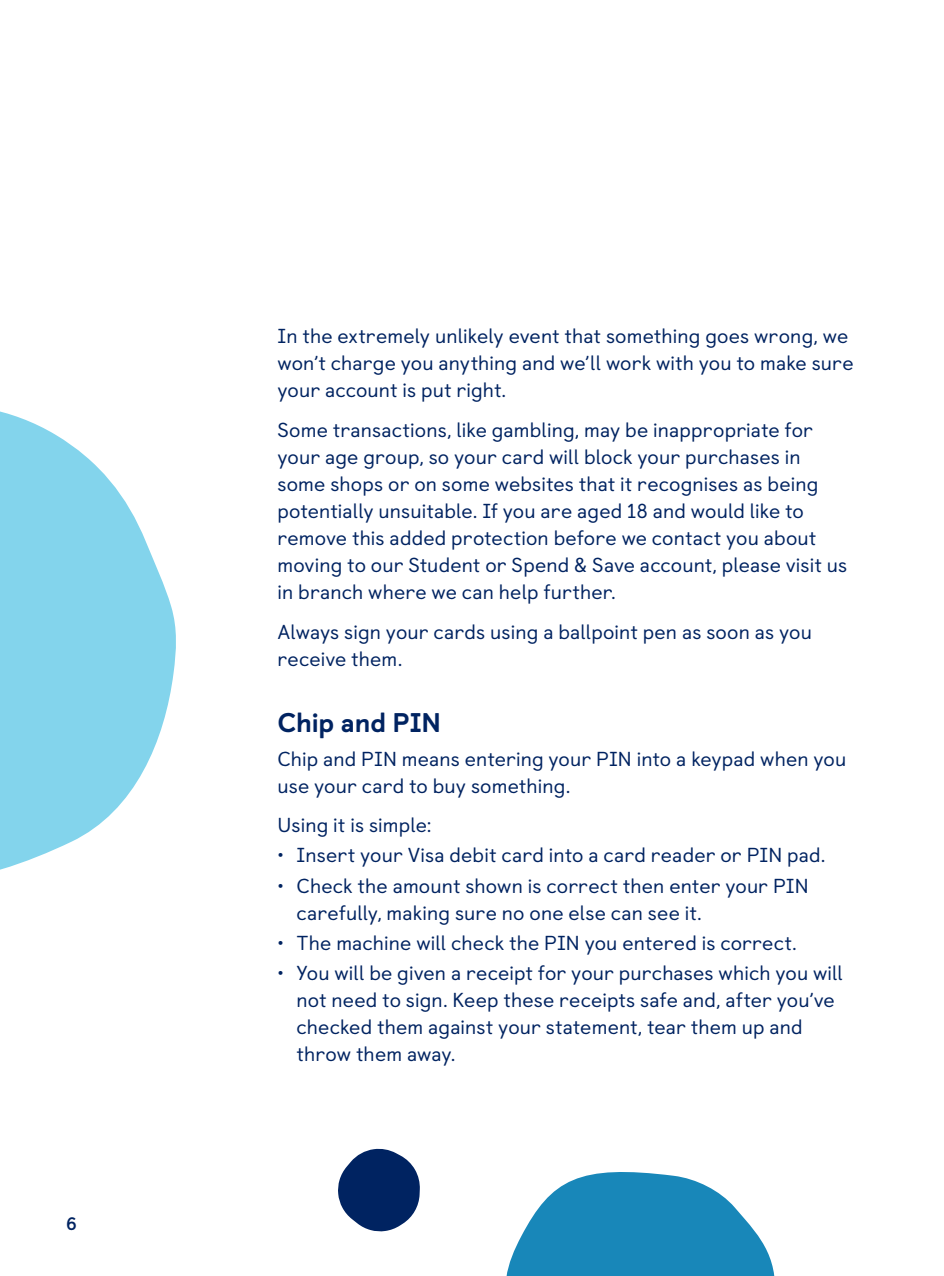
<style>
.page{position:relative;width:944px;height:1276px;background:#fff}
.page>*{position:absolute;margin:0;border:0;box-sizing:border-box;transform-origin:0 0}
.Body_text_9pt{font:800 27px "TSB Castledown";letter-spacing:-.005em;color:#002361}
.Body_text_9pt-2{font:20.25px/27px "TSB Castledown";letter-spacing:.005em;color:#002361}
.t1{font:700 18px "TSB Castledown";color:#002361}
</style>
<div class="page">
<hr style="left:943px;top:0;width:1px;height:1276px;background:#f8cade">
<svg style="left:506px;top:1172px;width:269px;height:104px"></svg>
<svg style="left:338px;top:1148px;width:82px;height:83px"></svg>
<svg style="left:0;top:411px;width:176px;height:459px;fill:#83d4ec"></svg>
<p class="t1" style="left:66px;top:1212px;width:12px">6</p>
<p class="Body_text_9pt-2" style="left:277px;top:323px;width:578px">In the extremely unlikely event that something goes wrong, we won’t charge you anything and we’ll work with you to make sure your account is put right.</p>
<p class="Body_text_9pt-2" style="left:277px;top:417px;width:571px">Some transactions, like gambling, may be inappropriate for your age group, so your card will block your purchases in some shops or on some websites that it recognises as being potentially unsuitable. If you are aged 18 and would like to remove this added protection before we contact you about moving to our Student or Spend &amp; Save account, please visit us in branch where we can help further.</p>
<p class="Body_text_9pt-2" style="left:277px;top:618px;width:536px">Always sign your cards using a ballpoint pen as soon as you receive them.</p>
<p class="Body_text_9pt" style="left:277px;top:706px;width:165px">Chip and PIN</p>
<p class="Body_text_9pt-2" style="left:277px;top:745px;width:570px">Chip and PIN means entering your PIN into a keypad when you use your card to buy something.</p>
<p class="Body_text_9pt-2" style="left:277px;top:812px;width:156px">Using it is simple:</p>
<p class="Body_text_9pt-2" style="left:277px;top:842px;width:550px">• Insert your Visa debit card into a card reader or PIN pad.</p>
<p class="Body_text_9pt-2" style="left:297px;top:872px;width:514px;text-indent:-19px">• Check the amount shown is correct then enter your PIN carefully, making sure no one else can see it.</p>
<p class="Body_text_9pt-2" style="left:277px;top:929px;width:521px">• The machine will check the PIN you entered is correct.</p>
<p class="Body_text_9pt-2" style="left:297px;top:959px;width:548px;text-indent:-19px">• You will be given a receipt for your purchases which you will not need to sign. Keep these receipts safe and, after you’ve checked them against your statement, tear them up and throw them away.</p>
</div>
